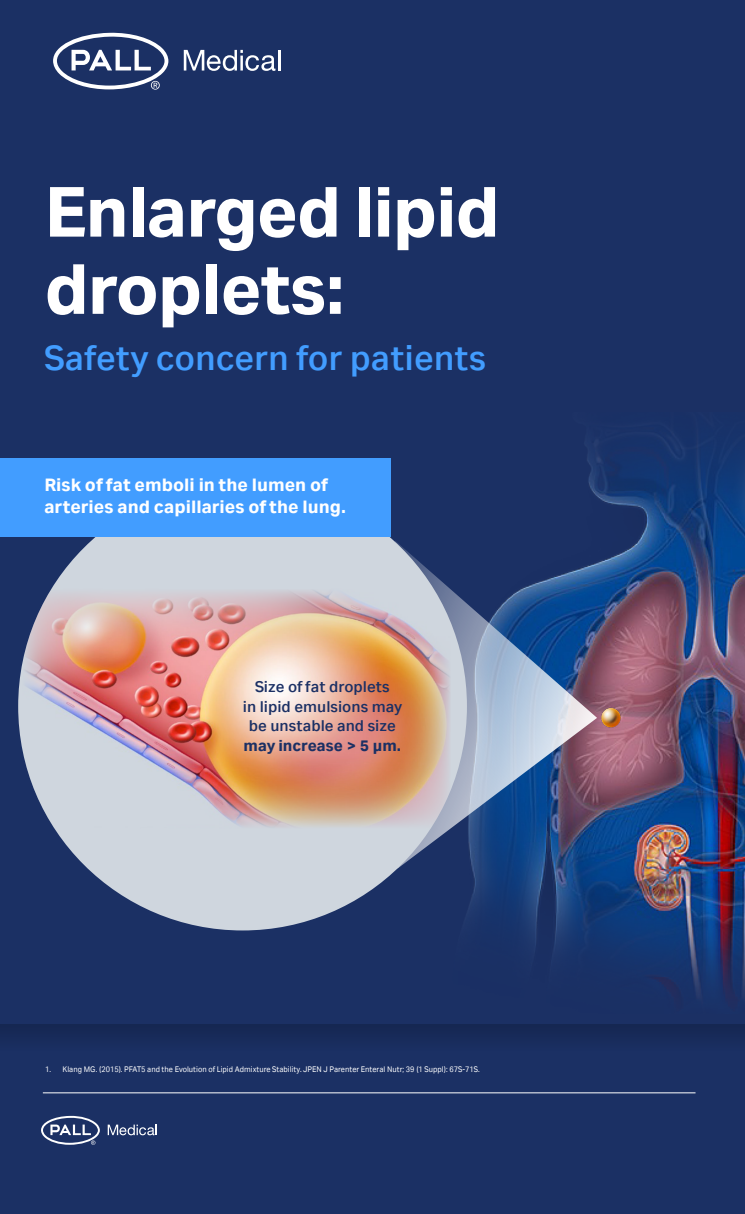
<style>
.page{position:relative;width:745px;height:1214px;background:#fff}
.page>*{position:absolute;margin:0;border:0;box-sizing:border-box;transform-origin:0 0}
.t1{font:700 76.56px/77.2px "Cytiva Aktiv";letter-spacing:-.02em;color:#fff}
.t2{font:500 38.06px "Cytiva Aktiv";color:#429dff}
.t3{font:700 19.38px/21.9px "Cytiva Aktiv";color:#fff}
.t4{font:500 16.88px/19.6px "Cytiva Aktiv";color:#1b3064;text-align:center}
.t5{font:8.75px "Cytiva Aktiv";color:#fff;scale:.95 1}
.s1{font-weight:700}
</style>
<div class="page">
<div style="left:0;top:0;width:744px;height:1214px;background:#1b3064"></div>
<svg style="left:184px;top:50px;width:91px;height:21px"></svg>
<hr style="left:278px;top:50px;width:2px;height:21px;background:#fff">
<svg style="left:53px;top:32px;width:115px;height:58px"></svg>
<img style="left:352px;top:434px;width:392px;height:563px">
<img style="left:596px;top:702px;width:29px;height:31px">
<svg style="left:395px;top:540px;width:201px;height:328px"></svg>
<div style="left:18px;top:482px;width:448px;height:448px;background:#cfd6de;border-radius:50%"></div>
<img style="left:23px;top:588px;width:427px;height:240px">
<div style="left:0;top:458px;width:390px;height:79px;background:#429dff"></div>
<svg style="left:108px;top:1124px;width:49px;height:11px"></svg>
<svg style="left:41px;top:1115px;width:59px;height:29px"></svg>
<hr style="left:43px;top:1092px;width:652px;height:1px;background:#fff">
<div style="left:0;top:1024px;width:744px;height:29px;background:#182b5b"></div>
<p class="t1" style="left:44px;top:172px;width:457px">Enlarged lipid droplets:</p>
<p class="t2" style="left:44px;top:336px;width:443px">Safety concern for patients</p>
<p class="t3" style="left:44px;top:473px;width:303px">Risk of fat emboli in the lumen of arteries and capillaries of the lung.</p>
<p class="t4" style="left:243px;top:677px;width:161px">Size of fat droplets<br>in lipid emulsions may be unstable and size <span class="s1">may increase &gt; 5 µm.</span></p>
<p class="t5" style="left:45px;top:1064px;width:458px">1. Klang MG. (2015). PFAT5 and the Evolution of Lipid Admixture Stability. JPEN J Parenter Enteral Nutr; 39 (1 Suppl): 67S-71S.</p>
</div>
